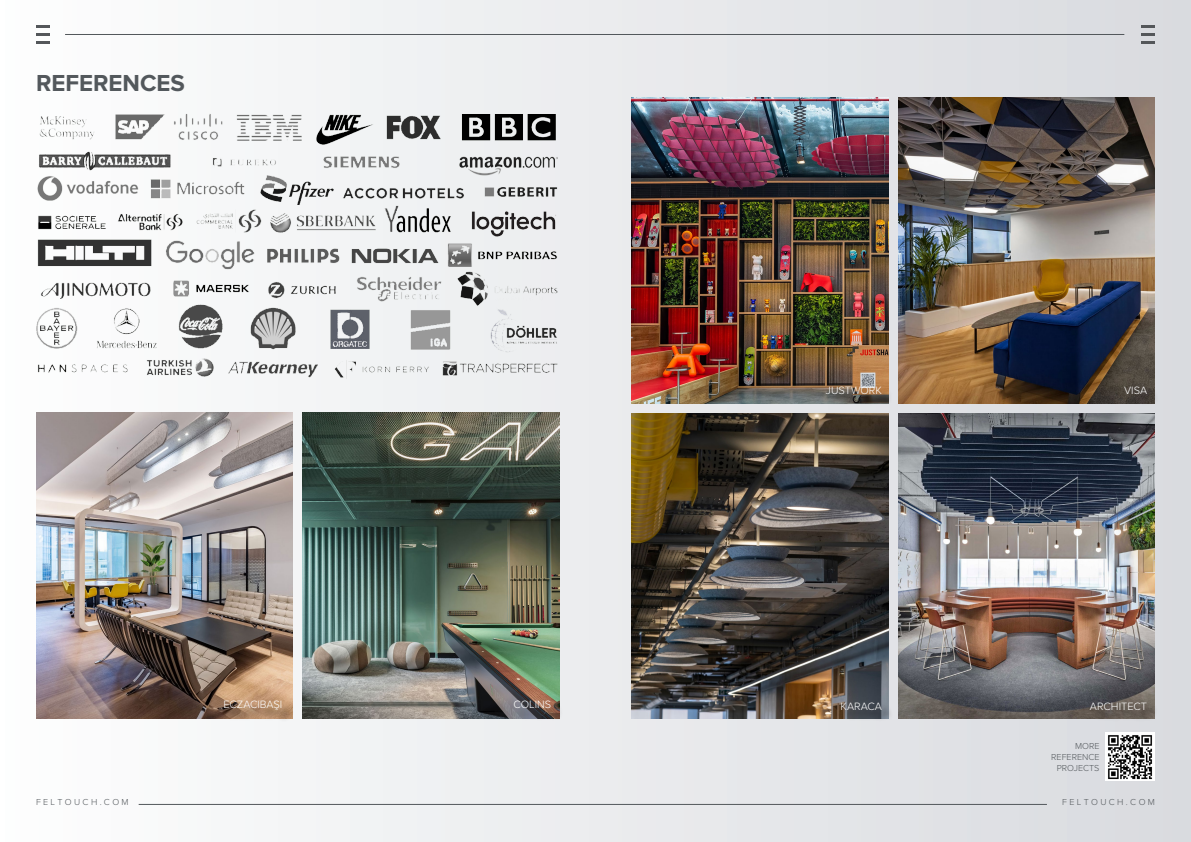
<style>
.page{position:relative;width:1191px;height:842px;background:#fff}
.page>*{position:absolute;margin:0;border:0;box-sizing:border-box;transform-origin:0 0}
.t1{font:700 24px "Proxima Nova";color:#53585c}
.t2{font:300 11px "Proxima Nova";color:#fff}
.t3{font:300 9px/10.8px "Proxima Nova";color:#53585c;text-align:right}
</style>
<div class="page">
<div style="left:0;top:0;width:1191px;height:842px;background:linear-gradient(to right,#fcfdfd,#d8d9de)"></div>
<hr style="left:139px;top:804px;width:908px;height:1px;background:#53585c">
<hr style="left:65px;top:34px;width:1059px;height:1px;background:#53585c">
<hr style="left:36px;top:25px;width:14px;height:3px;background:#54575a">
<hr style="left:36px;top:33px;width:14px;height:3px;background:#54575a">
<hr style="left:36px;top:41px;width:14px;height:3px;background:#54575a">
<hr style="left:1141px;top:25px;width:14px;height:3px;background:#54575a">
<svg style="left:1141px;top:33px;width:13px;height:3px"></svg>
<hr style="left:1141px;top:41px;width:14px;height:3px;background:#54575a">
<img style="left:36px;top:109px;width:523px;height:277px">
<img style="left:36px;top:412px;width:257px;height:306px">
<img style="left:631px;top:97px;width:257px;height:306px">
<img style="left:631px;top:414px;width:257px;height:304px">
<img style="left:303px;top:412px;width:256px;height:306px">
<img style="left:898px;top:97px;width:257px;height:306px">
<img style="left:898px;top:414px;width:257px;height:304px">
<div style="left:843px;top:704px;width:50px;height:18px;background:#231f20;opacity:.75"></div>
<div style="left:828px;top:387px;width:65px;height:18px;background:#231f20;opacity:.75"></div>
<div style="left:516px;top:703px;width:47px;height:18px;background:#231f20;opacity:.75"></div>
<div style="left:226px;top:702px;width:68px;height:21px;background:#231f20;opacity:.75"></div>
<div style="left:1092px;top:704px;width:66px;height:18px;background:#231f20;opacity:.75"></div>
<div style="left:1126px;top:388px;width:32px;height:17px;background:#231f20;opacity:.75"></div>
<img style="left:1105px;top:732px;width:49px;height:49px">
<p class="t1" style="left:36px;top:69px;width:150px">REFERENCES</p>
<p class="t2" style="left:826px;top:382px;width:57px">JUSTWORK</p>
<p class="t2" style="left:1124px;top:382px;width:24px">VISA</p>
<p class="t2" style="left:223px;top:697px;width:61px">ECZACIBAŞI</p>
<p class="t2" style="left:513px;top:697px;width:39px">COLINS</p>
<p class="t2" style="left:1090px;top:698px;width:59px">ARCHITECT</p>
<p class="t3" style="left:1051px;top:740px;width:50px">MORE<br>REFERENCE<br>PROJECTS</p>
<p class="t2" style="left:840px;top:698px;width:43px">KARACA</p>
<p class="t3" style="left:36px;top:796px;width:94px">F E L T O U C H . C O M</p>
<p class="t3" style="left:1062px;top:796px;width:94px">F E L T O U C H . C O M</p>
</div>
